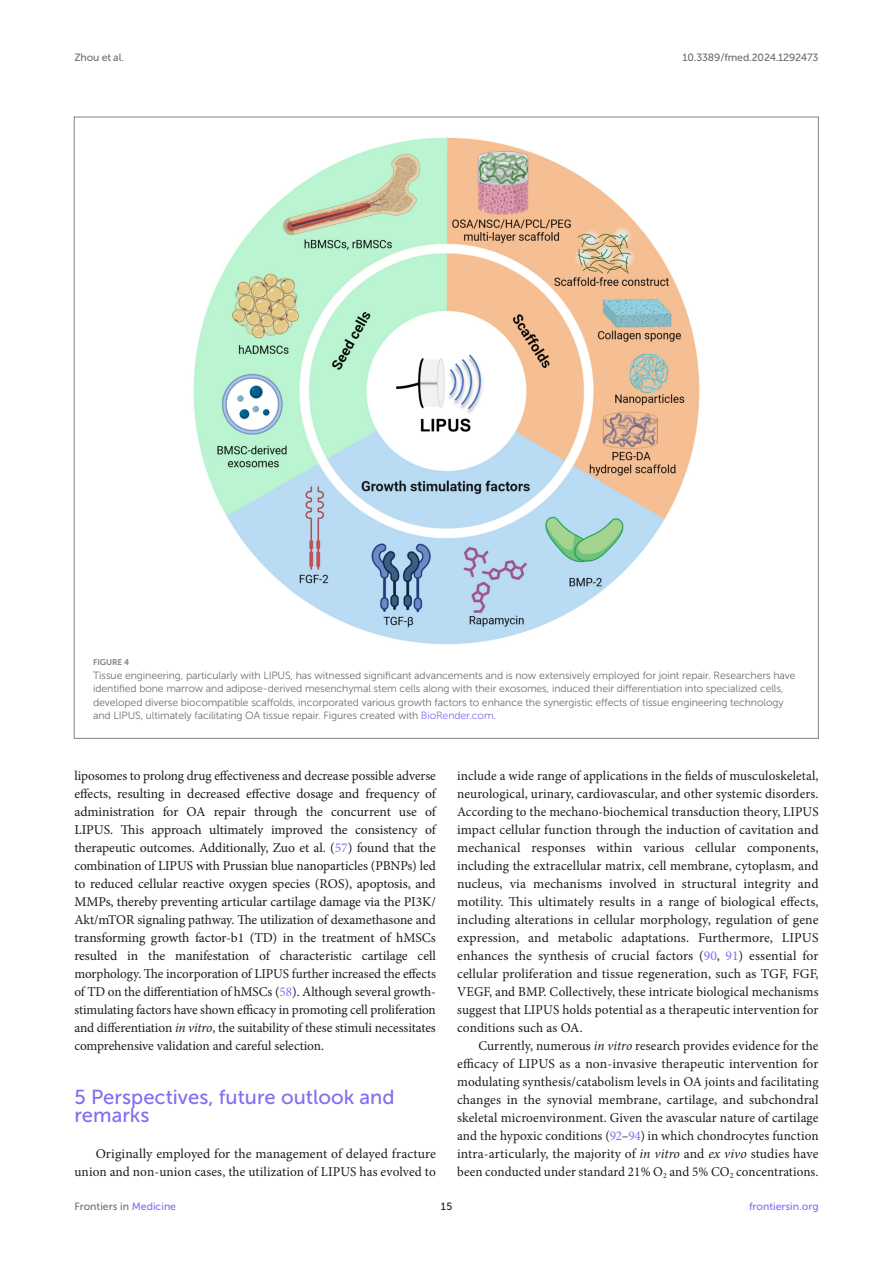
<style>
.page{position:relative;width:893px;height:1263px;background:#fff}
.page>*{position:absolute;margin:0;border:0;box-sizing:border-box;transform-origin:0 0}
.HEAD_1{font:20.25px/18px "Museo Sans 500";color:#856df0}
.TEXT_FLUSH{font:13.5px/18px "Minion Pro";letter-spacing:.005em;color:#1b1c1b;text-align:justify}
.TEXT{font:13.5px/18px "Minion Pro";letter-spacing:.01em;color:#1b1c1b;text-align:justify}
.FIG_LEG{font:10.5px/13.5px "Museo Sans 300";letter-spacing:-.01em;color:#706f70}
.t1{font:10.5px "Museo Sans 500";letter-spacing:-.015em;color:#706f70}
.t2{font:10.5px "Museo Sans 500";color:#856df0}
.t3{font:10.5px "Museo Sans 500";color:#1b1c1b}
.FIG_HD{font:8.25px "Museo Sans 700";letter-spacing:-.01em;color:#7e7f7f}
.s1{color:#856df0}
.s2{font-style:italic}
</style>
<div class="page">
<img style="left:193px;top:137px;width:507px;height:508px">
<p class="t1" style="left:74px;top:51px;width:51px">Zhou et al.</p>
<p class="t1" style="left:682px;top:51px;width:137px">10.3389/fmed.2024.1292473</p>
<p class="FIG_HD" style="left:93px;top:658px;width:37px">FIGURE 4</p>
<p class="FIG_LEG" style="left:93px;top:669px;width:704px">Tissue engineering, particularly with LIPUS, has witnessed significant advancements and is now extensively employed for joint repair. Researchers have identified bone marrow and adipose-derived mesenchymal stem cells along with their exosomes, induced their differentiation into specialized cells, developed diverse biocompatible scaffolds, incorporated various growth factors to enhance the synergistic effects of tissue engineering technology and LIPUS, ultimately facilitating OA tissue repair. Figures created with <span class="s1">BioRender.com</span>.</p>
<p class="TEXT_FLUSH" style="left:74px;top:767px;width:363px">liposomes to prolong drug effectiveness and decrease possible adverse effects, resulting in decreased effective dosage and frequency of administration for OA repair through the concurrent use of LIPUS. This approach ultimately improved the consistency of therapeutic outcomes. Additionally, Zuo et al. (<span class="s1">57</span>) found that the combination of LIPUS with Prussian blue nanoparticles (PBNPs) led to reduced cellular reactive oxygen species (ROS), apoptosis, and MMPs, thereby preventing articular cartilage damage via the PI3K/ Akt/mTOR signaling pathway. The utilization of dexamethasone and transforming growth factor-b1 (TD) in the treatment of hMSCs resulted in the manifestation of characteristic cartilage cell morphology. The incorporation of LIPUS further increased the effects of TD on the differentiation of hMSCs (<span class="s1">58</span>). Although several growth&shy;stimulating factors have shown efficacy in promoting cell proliferation and differentiation <span class="s2">in vitro</span>, the suitability of these stimuli necessitates comprehensive validation and careful selection.</p>
<p class="HEAD_1" style="left:74px;top:1088px;width:322px">5 Perspectives, future outlook and remarks</p>
<p class="TEXT_FLUSH" style="left:74px;top:1145px;width:363px;text-align:right">Originally employed for the management of delayed fracture union and non-union cases, the utilization of LIPUS has evolved to</p>
<p class="TEXT_FLUSH" style="left:457px;top:767px;width:363px">include a wide range of applications in the fields of musculoskeletal, neurological, urinary, cardiovascular, and other systemic disorders.<br>According to the mechano-biochemical transduction theory, LIPUS impact cellular function through the induction of cavitation and mechanical responses within various cellular components, including the extracellular matrix, cell membrane, cytoplasm, and nucleus, via mechanisms involved in structural integrity and motility. This ultimately results in a range of biological effects, including alterations in cellular morphology, regulation of gene expression, and metabolic adaptations. Furthermore, LIPUS enhances the synthesis of crucial factors (<span class="s1">90</span>, <span class="s1">91</span>) essential for cellular proliferation and tissue regeneration, such as TGF, FGF, VEGF, and BMP. Collectively, these intricate biological mechanisms suggest that LIPUS holds potential as a therapeutic intervention for conditions such as OA.</p>
<p class="TEXT" style="left:457px;top:1037px;width:363px;text-indent:21px">Currently, numerous <span class="s2">in vitro</span> research provides evidence for the efficacy of LIPUS as a non-invasive therapeutic intervention for modulating synthesis/catabolism levels in OA joints and facilitating changes in the synovial membrane, cartilage, and subchondral skeletal microenvironment. Given the avascular nature of cartilage and the hypoxic conditions (<span class="s1">92</span>–<span class="s1">94</span>) in which chondrocytes function intra-articularly, the majority of <span class="s2">in vitro</span> and <span class="s2">ex vivo</span> studies have been conducted under standard 21% O<sub>2</sub> and 5% CO<sub>2</sub> concentrations.</p>
<p class="t1" style="left:74px;top:1200px;width:103px">Frontiers in <span class="s1">Medicine</span></p>
<p class="t3" style="left:441px;top:1200px;width:13px">15</p>
<p class="t2" style="left:749px;top:1200px;width:71px">frontiersin.org</p>
</div>
